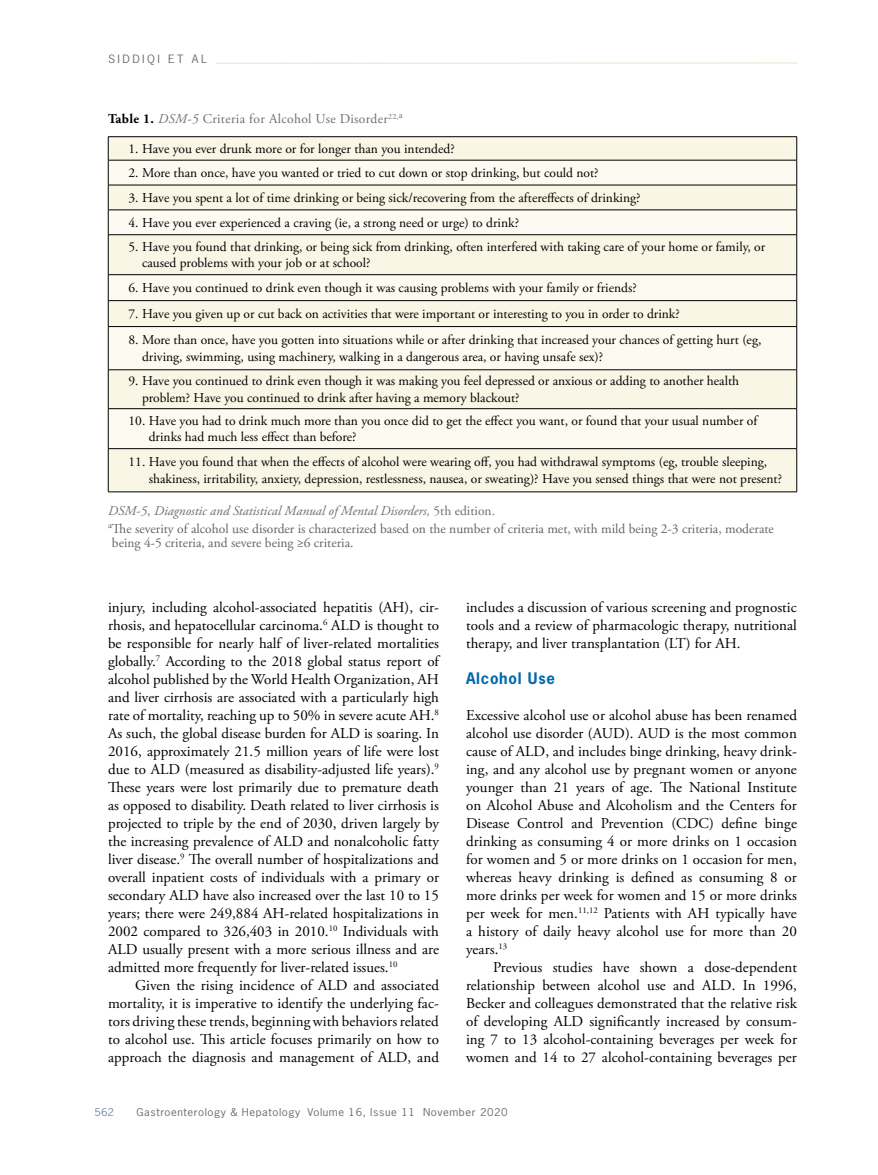
<style>
.page{position:relative;width:878px;height:1175px;background:#fff}
.page>*{position:absolute;margin:0;border:0;box-sizing:border-box;transform-origin:0 0}
.t1{font:15px/18px "Adobe Garamond Pro";letter-spacing:.005em;color:#000;text-align:justify}
.t2{font:700 15px "News Gothic Std";letter-spacing:.05em;color:#0068ac}
.t3{font:13.5px/16.5px "Adobe Garamond Pro";color:#000}
.t4{font:13.5px/17.9px "Adobe Garamond Pro";color:#636466}
.t5{font:13.5px "Adobe Garamond Pro";letter-spacing:.025em;color:#6d6e71}
.t6{font:10.8px "News Gothic Std";letter-spacing:.2em;color:#6d6e71;scale:1.11 1}
.t7{font:10.2px "News Gothic Std";letter-spacing:.05em;color:#6d6e71;scale:1.11 1}
.t8{font:10.2px "News Gothic Std";color:#738ba5;scale:1.11 1}
.s1{font-weight:700;color:#000}
.s2{font-style:italic}
.s3{font-style:italic;color:#6d6e71}
.s4{color:#6d6e71}
</style>
<div class="page">
<hr style="left:217px;top:63px;width:580px;height:1px;background:#d9ebcb">
<div style="left:109px;top:137px;width:687px;height:354px;background:#faf6e6"></div>
<svg style="left:109px;top:161px;width:687px;height:287px;fill:#fcfaf1"></svg>
<hr style="left:108px;top:136px;width:688px;height:1px;background:#000">
<hr style="left:108px;top:160px;width:688px;height:1px;background:#000">
<hr style="left:108px;top:185px;width:688px;height:1px;background:#000">
<hr style="left:108px;top:210px;width:688px;height:1px;background:#000">
<svg style="left:108px;top:137px;width:1px;height:97px"></svg>
<svg style="left:796px;top:137px;width:1px;height:97px"></svg>
<hr style="left:108px;top:234px;width:688px;height:1px;background:#000">
<hr style="left:108px;top:235px;width:1px;height:39px;background:#000">
<hr style="left:796px;top:235px;width:1px;height:39px;background:#000">
<hr style="left:108px;top:274px;width:688px;height:1px;background:#000">
<hr style="left:108px;top:300px;width:688px;height:1px;background:#000">
<svg style="left:108px;top:275px;width:1px;height:51px"></svg>
<svg style="left:796px;top:275px;width:1px;height:51px"></svg>
<hr style="left:108px;top:326px;width:688px;height:1px;background:#000">
<hr style="left:108px;top:327px;width:1px;height:42px;background:#000">
<hr style="left:796px;top:327px;width:1px;height:42px;background:#000">
<hr style="left:108px;top:369px;width:688px;height:1px;background:#000">
<hr style="left:108px;top:370px;width:1px;height:38px;background:#000">
<hr style="left:796px;top:370px;width:1px;height:38px;background:#000">
<hr style="left:108px;top:408px;width:688px;height:1px;background:#000">
<hr style="left:108px;top:409px;width:1px;height:39px;background:#000">
<hr style="left:796px;top:409px;width:1px;height:39px;background:#000">
<hr style="left:108px;top:448px;width:688px;height:1px;background:#000">
<hr style="left:108px;top:449px;width:1px;height:42px;background:#000">
<hr style="left:796px;top:449px;width:1px;height:42px;background:#000">
<hr style="left:108px;top:491px;width:688px;height:1px;background:#000">
<p class="t6" style="left:108px;top:52px;width:91px">SIDDIQI ET AL</p>
<p class="t5" style="left:108px;top:111px;width:296px"><span class="s1">Table 1.</span> <span class="s2">DSM-5</span> Criteria for Alcohol Use Disorder<sup>22,</sup><sup>a</sup></p>
<p class="t3" style="left:128px;top:141px;width:328px">1. Have you ever drunk more or for longer than you intended?</p>
<p class="t3" style="left:128px;top:165px;width:471px">2. More than once, have you wanted or tried to cut down or stop drinking, but could not?</p>
<p class="t3" style="left:128px;top:190px;width:513px">3. Have you spent a lot of time drinking or being sick/recovering from the aftereffects of drinking?</p>
<p class="t3" style="left:128px;top:215px;width:392px">4. Have you ever experienced a craving (ie, a strong need or urge) to drink?</p>
<p class="t3" style="left:142px;top:239px;width:624px;text-indent:-14px">5. Have you found that drinking, or being sick from drinking, often interfered with taking care of your home or family, or caused problems with your job or at school?</p>
<p class="t3" style="left:128px;top:280px;width:510px">6. Have you continued to drink even though it was causing problems with your family or friends?</p>
<p class="t3" style="left:128px;top:306px;width:552px">7. Have you given up or cut back on activities that were important or interesting to you in order to drink?</p>
<p class="t3" style="left:142px;top:332px;width:621px;text-indent:-14px">8. More than once, have you gotten into situations while or after drinking that increased your chances of getting hurt (eg, driving, swimming, using machinery, walking in a dangerous area, or having unsafe sex)?</p>
<p class="t3" style="left:142px;top:373px;width:598px;text-indent:-14px">9. Have you continued to drink even though it was making you feel depressed or anxious or adding to another health problem? Have you continued to drink after having a memory blackout?</p>
<p class="t3" style="left:149px;top:413px;width:610px;text-indent:-20px">10. Have you had to drink much more than you once did to get the effect you want, or found that your usual number of drinks had much less effect than before?</p>
<p class="t3" style="left:149px;top:454px;width:634px;text-indent:-20px">11. Have you found that when the effects of alcohol were wearing off, you had withdrawal symptoms (eg, trouble sleeping, shakiness, irritability, anxiety, depression, restlessness, nausea, or sweating)? Have you sensed things that were not present?</p>
<p class="t4" style="left:108px;top:502px;width:667px"><span class="s3">DSM-5</span><span class="s4">,</span> <span class="s3">Diagnostic and Statistical Manual of Mental Disorders,</span> <span class="s4">5th edition.<br></span><sup>a</sup>The severity of alcohol use disorder is characterized based on the number of criteria met, with mild being 2-3 criteria, moderate</p>
<p class="t4" style="left:112px;top:534px;width:243px">being 4-5 criteria, and severe being ≥6 criteria.</p>
<p class="t1" style="left:108px;top:599px;width:332px">injury, including alcohol-associated hepatitis (AH), cir&shy;rhosis, and hepatocellular carcinoma.<sup>6</sup> ALD is thought to be responsible for nearly half of liver-related mortalities globally.<sup>7</sup> According to the 2018 global status report of alcohol published by the World Health Organization, AH and liver cirrhosis are associated with a particularly high rate of mortality, reaching up to 50% in severe acute AH.<sup>8<br></sup>As such, the global disease burden for ALD is soaring. In 2016, approximately 21.5 million years of life were lost due to ALD (measured as disability-adjusted life years).<sup>9<br></sup>These years were lost primarily due to premature death as opposed to disability. Death related to liver cirrhosis is projected to triple by the end of 2030, driven largely by the increasing prevalence of ALD and nonalcoholic fatty liver disease.<sup>9</sup> The overall number of hospitalizations and overall inpatient costs of individuals with a primary or secondary ALD have also increased over the last 10 to 15 years; there were 249,884 AH-related hospitalizations in 2002 compared to 326,403 in 2010.<sup>10</sup> Individuals with ALD usually present with a more serious illness and are admitted more frequently for liver-related issues.<sup>10</sup></p>
<p class="t1" style="left:108px;top:977px;width:332px;text-indent:27px">Given the rising incidence of ALD and associated mortality, it is imperative to identify the underlying fac&shy;tors driving these trends, beginning with behaviors related to alcohol use. This article focuses primarily on how to approach the diagnosis and management of ALD, and</p>
<p class="t1" style="left:466px;top:599px;width:332px">includes a discussion of various screening and prognostic tools and a review of pharmacologic therapy, nutritional therapy, and liver transplantation (LT) for AH.</p>
<p class="t2" style="left:466px;top:668px;width:90px">Alcohol Use</p>
<p class="t1" style="left:466px;top:707px;width:332px">Excessive alcohol use or alcohol abuse has been renamed alcohol use disorder (AUD). AUD is the most common cause of ALD, and includes binge drinking, heavy drink&shy;ing, and any alcohol use by pregnant women or anyone younger than 21 years of age. The National Institute on Alcohol Abuse and Alcoholism and the Centers for Disease Control and Prevention (CDC) define binge drinking as consuming 4 or more drinks on 1 occasion for women and 5 or more drinks on 1 occasion for men, whereas heavy drinking is defined as consuming 8 or more drinks per week for women and 15 or more drinks per week for men.<sup>11,12</sup> Patients with AH typically have a history of daily heavy alcohol use for more than 20 years.<sup>13</sup></p>
<p class="t1" style="left:466px;top:959px;width:332px;text-indent:27px">Previous studies have shown a dose-dependent relationship between alcohol use and ALD. In 1996, Becker and colleagues demonstrated that the relative risk of developing ALD significantly increased by consum&shy;ing 7 to 13 alcohol-containing beverages per week for women and 14 to 27 alcohol-containing beverages per</p>
<p class="t8" style="left:94px;top:1105px;width:19px">562</p>
<p class="t7" style="left:136px;top:1105px;width:336px">Gastroenterology &amp; Hepatology Volume 16, Issue 11 November 2020</p>
</div>
